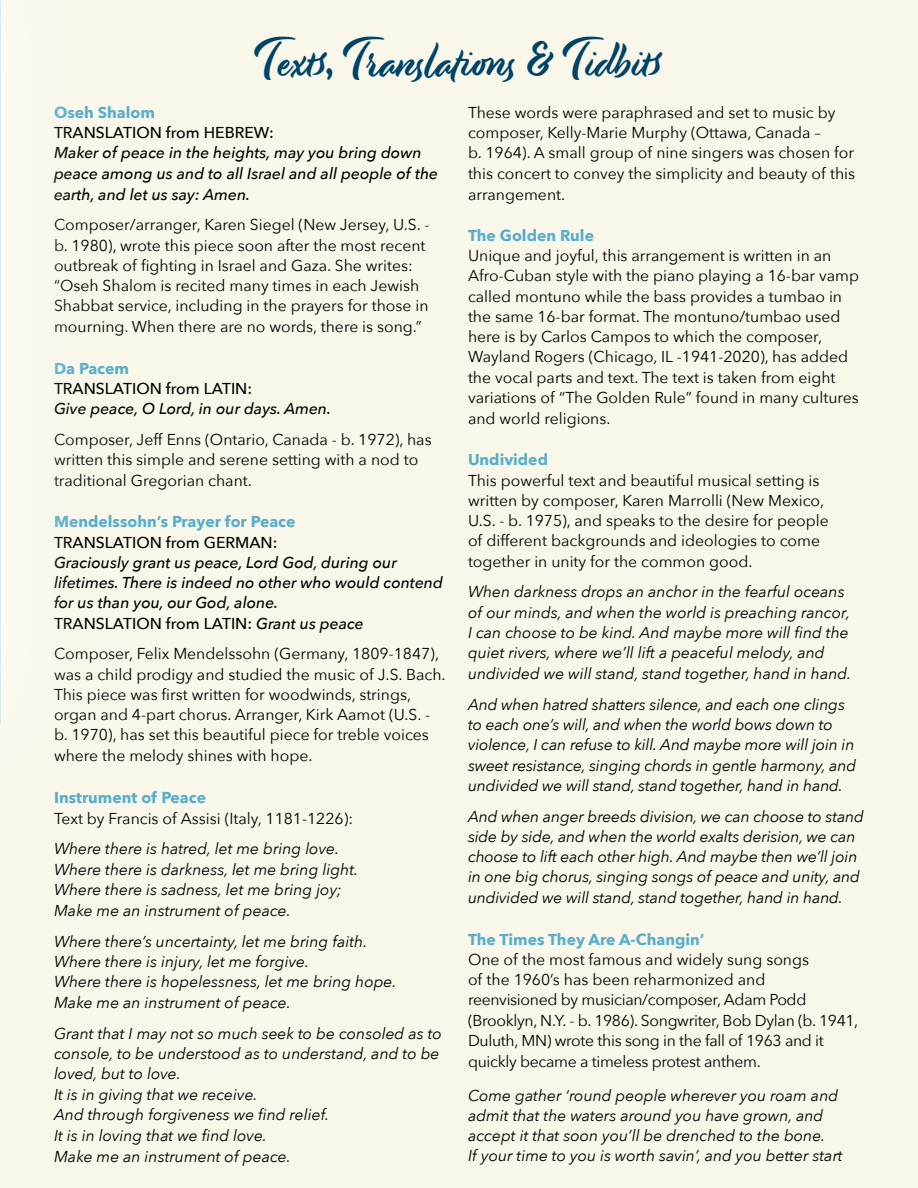
<style>
.page{position:relative;width:918px;height:1188px;background:#f8f7ea}
.page>*{position:absolute;margin:0;border:0;box-sizing:border-box;transform-origin:0 0}
.t1{font:48px "Modish";color:#004468}
.t2{font:15.75px/20.4px "Avenir Next";color:#000}
.t3{font:italic 15.75px/20.5px "Avenir Next";color:#000}
.t4{font:italic 500 15.75px/20.2px "Avenir Next";color:#000}
.t5{font:15.75px/20.4px "Avenir Next";letter-spacing:-.02em;color:#000}
.t6{font:700 15.75px "Avenir Next";color:#59aecc}
.t7{font:500 15.75px "Avenir Next";color:#000}
.s1{font-style:normal}
</style>
<div class="page">
<h1 class="t1" style="left:255px;top:30px;width:412px">Texts, Translations &amp; Tidbits</h1>
<p class="t6" style="left:54px;top:99px;width:103px">Oseh Shalom</p>
<p class="t7" style="left:54px;top:119px;width:221px">TRANSLATION from HEBREW:</p>
<p class="t4" style="left:54px;top:142px;width:386px">Maker of peace in the heights, may you bring down peace among us and to all Israel and all people of the earth, and let us say: Amen.</p>
<p class="t2" style="left:54px;top:214px;width:377px">Composer/arranger, Karen Siegel (New Jersey, U.S. - b. 1980), wrote this piece soon after the most recent outbreak of fighting in Israel and Gaza. She writes: “Oseh Shalom is recited many times in each Jewish Shabbat service, including in the prayers for those in mourning. When there are no words, there is song.”</p>
<p class="t6" style="left:54px;top:355px;width:77px">Da Pacem</p>
<p class="t7" style="left:54px;top:375px;width:200px">TRANSLATION from LATIN:</p>
<p class="t4" style="left:54px;top:398px;width:279px">Give peace, O Lord, in our days. Amen.</p>
<p class="t2" style="left:54px;top:429px;width:379px">Composer, Jeff Enns (Ontario, Canada - b. 1972), has written this simple and serene setting with a nod to traditional Gregorian chant.</p>
<p class="t6" style="left:54px;top:508px;width:243px">Mendelssohn’s Prayer for Peace</p>
<p class="t7" style="left:54px;top:529px;width:225px">TRANSLATION from GERMAN:</p>
<p class="t4" style="left:54px;top:552px;width:391px">Graciously grant us peace, Lord God, during our lifetimes. There is indeed no other who would contend for us than you, our God, alone.<br><span class="s1">TRANSLATION from LATIN:</span> Grant us peace</p>
<p class="t2" style="left:54px;top:643px;width:393px">Composer, Felix Mendelssohn (Germany, 1809-1847), was a child prodigy and studied the music of J.S. Bach.<br>This piece was first written for woodwinds, strings, organ and 4-part chorus. Arranger, Kirk Aamot (U.S. - b. 1970), has set this beautiful piece for treble voices where the melody shines with hope.</p>
<p class="t6" style="left:54px;top:784px;width:154px">Instrument of Peace</p>
<p class="t2" style="left:54px;top:807px;width:301px">Text by Francis of Assisi (Italy, 1181-1226):</p>
<p class="t3" style="left:54px;top:838px;width:306px">Where there is hatred, let me bring love.<br>Where there is darkness, let me bring light.<br>Where there is sadness, let me bring joy; Make me an instrument of peace.</p>
<p class="t3" style="left:54px;top:930px;width:344px">Where there’s uncertainty, let me bring faith.<br>Where there is injury, let me forgive.<br>Where there is hopelessness, let me bring hope.<br>Make me an instrument of peace.</p>
<p class="t3" style="left:54px;top:1023px;width:389px">Grant that I may not so much seek to be consoled as to console, to be understood as to understand, and to be loved, but to love.<br>It is in giving that we receive.<br>And through forgiveness we find relief.<br>It is in loving that we find love.<br>Make me an instrument of peace.</p>
<p class="t2" style="left:468px;top:102px;width:389px">These words were paraphrased and set to music by composer, Kelly-Marie Murphy (Ottawa, Canada –<br>b. 1964). A small group of nine singers was chosen for this concert to convey the simplicity and beauty of this arrangement.</p>
<p class="t6" style="left:468px;top:222px;width:128px">The Golden Rule</p>
<p class="t2" style="left:468px;top:245px;width:393px">Unique and joyful, this arrangement is written in an Afro-Cuban style with the piano playing a 16-bar vamp called montuno while the bass provides a tumbao in the same 16-bar format. The montuno/tumbao used here is by Carlos Campos to which the composer, Wayland Rogers (Chicago, IL -1941-2020), has added the vocal parts and text. The text is taken from eight variations of “The Golden Rule” found in many cultures and world religions.</p>
<p class="t6" style="left:468px;top:446px;width:82px">Undivided</p>
<p class="t2" style="left:468px;top:469px;width:362px">This powerful text and beautiful musical setting is written by composer, Karen Marrolli (New Mexico, U.S. - b. 1975), and speaks to the desire for people of different backgrounds and ideologies to come together in unity for the common good.</p>
<p class="t3" style="left:468px;top:581px;width:385px">When darkness drops an anchor in the fearful oceans of our minds, and when the world is preaching rancor, I can choose to be kind. And maybe more will find the quiet rivers, where we’ll lift a peaceful melody, and undivided we will stand, stand together, hand in hand.</p>
<p class="t3" style="left:468px;top:693px;width:390px">And when hatred shatters silence, and each one clings to each one’s will, and when the world bows down to violence, I can refuse to kill. And maybe more will join in sweet resistance, singing chords in gentle harmony, and undivided we will stand, stand together, hand in hand.</p>
<p class="t3" style="left:468px;top:805px;width:398px">And when anger breeds division, we can choose to stand side by side, and when the world exalts derision, we can choose to lift each other high. And maybe then we’ll join in one big chorus, singing songs of peace and unity, and undivided we will stand, stand together, hand in hand.</p>
<p class="t6" style="left:468px;top:925px;width:238px">The Times They Are A-Changin’</p>
<p class="t5" style="left:468px;top:948px;width:392px">One of the most famous and widely sung songs<br>of the 1960’s has been reharmonized and reenvisioned by musician/composer, Adam Podd (Brooklyn, N.Y. - b. 1986). Songwriter, Bob Dylan (b. 1941, Duluth, MN) wrote this song in the fall of 1963 and it quickly became a timeless protest anthem.</p>
<p class="t3" style="left:468px;top:1084px;width:376px">Come gather ‘round people wherever you roam and admit that the waters around you have grown, and accept it that soon you’ll be drenched to the bone.<br>If your time to you is worth savin’, and you better start</p>
</div>
